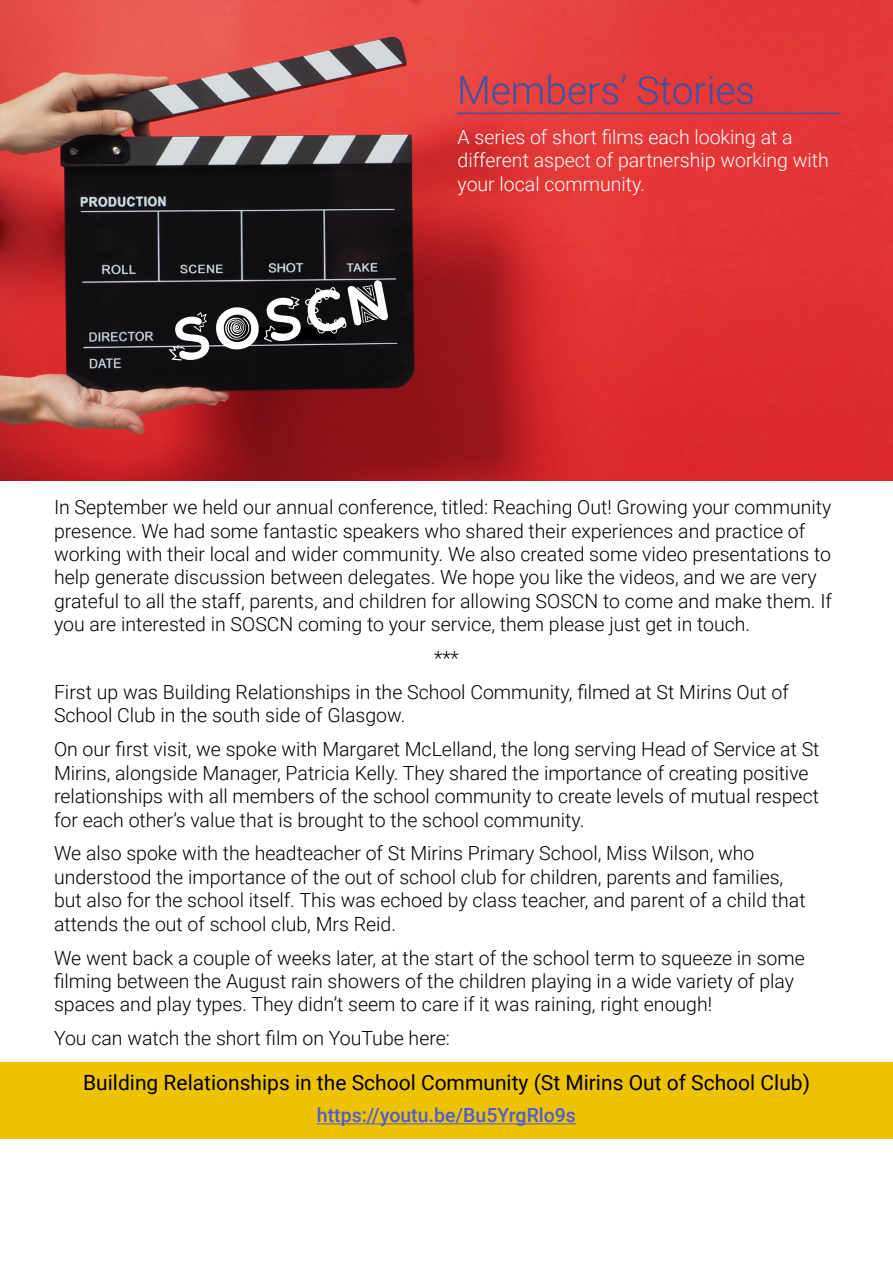
<style>
.page{position:relative;width:893px;height:1263px;background:#fff}
.page>*{position:absolute;margin:0;border:0;box-sizing:border-box;transform-origin:0 0}
.t1{font:300 39px "Roboto";color:#3854a6}
.t2{font:21px "Roboto";color:#000}
.t3{font:300 19.5px/23.4px "Roboto";color:#000}
.t4{font:300 19.5px/23.4px "Roboto";color:#fff}
.t5{font:500 19.5px "Roboto";color:#4f5cd6}
</style>
<div class="page">
<div style="left:0;top:1062px;width:893px;height:77px;background:#edc300"></div>
<img style="left:0;top:0;width:893px;height:481px">
<svg style="left:169px;top:280px;width:219px;height:83px"></svg>
<hr style="left:457px;top:113px;width:382px;height:1px;background:#3854a6">
<hr style="left:317px;top:1123px;width:259px;height:1px;background:#4f5cd6">
<h1 class="t1" style="left:457px;top:63px;width:300px">Members’ Stories</h1>
<p class="t4" style="left:458px;top:124px;width:373px">A series of short films each looking at a different aspect of partnership working with your local community.</p>
<p class="t3" style="left:54px;top:495px;width:779px">In September we held our annual conference, titled: Reaching Out! Growing your community presence. We had some fantastic speakers who shared their experiences and practice of working with their local and wider community. We also created some video presentations to help generate discussion between delegates. We hope you like the videos, and we are very grateful to all the staff, parents, and children for allowing SOSCN to come and make them. If you are interested in SOSCN coming to your service, them please just get in touch.</p>
<p class="t3" style="left:54px;top:640px;width:736px;line-height:33.9px;text-indent:380px">***<br>First up was Building Relationships in the School Community, filmed at St Mirins Out of</p>
<p class="t3" style="left:54px;top:698px;width:767px;line-height:33.9px">School Club in the south side of Glasgow.<br>On our first visit, we spoke with Margaret McLelland, the long serving Head of Service at St</p>
<p class="t3" style="left:54px;top:760px;width:766px">Mirins, alongside Manager, Patricia Kelly. They shared the importance of creating positive relationships with all members of the school community to create levels of mutual respect for each other’s value that is brought to the school community.</p>
<p class="t3" style="left:54px;top:841px;width:753px">We also spoke with the headteacher of St Mirins Primary School, Miss Wilson, who understood the importance of the out of school club for children, parents and families, but also for the school itself. This was echoed by class teacher, and parent of a child that attends the out of school club, Mrs Reid.</p>
<p class="t3" style="left:54px;top:945px;width:752px">We went back a couple of weeks later, at the start of the school term to squeeze in some filming between the August rain showers of the children playing in a wide variety of play spaces and play types. They didn’t seem to care if it was raining, right enough!</p>
<p class="t3" style="left:54px;top:1026px;width:397px">You can watch the short film on YouTube here:</p>
<p class="t2" style="left:83px;top:1068px;width:728px">Building Relationships in the School Community (St Mirins Out of School Club)</p>
<p class="t5" style="left:317px;top:1102px;width:261px">https://youtu.be/Bu5YrgRlo9s</p>
</div>
